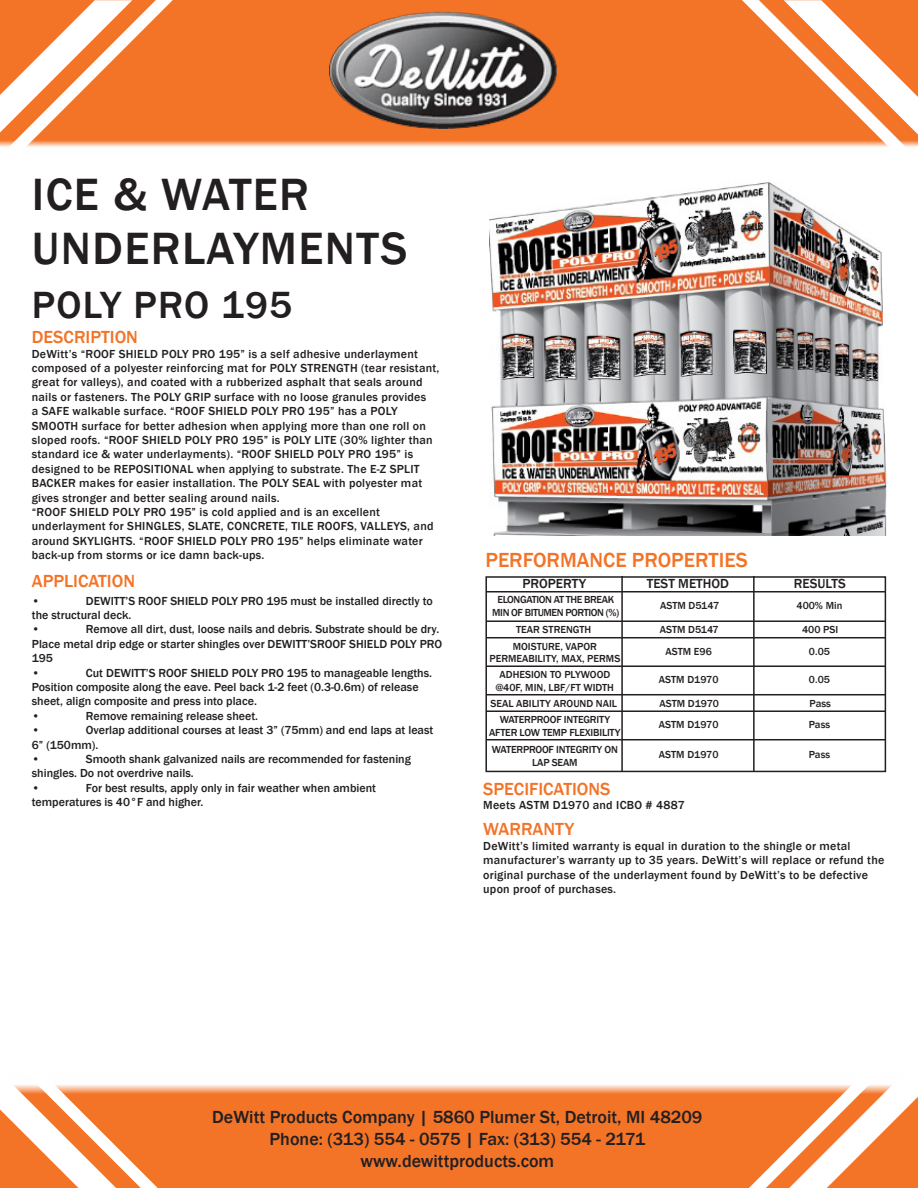
<style>
.page{position:relative;width:918px;height:1188px;background:#fff}
.page>*{position:absolute;margin:0;border:0;box-sizing:border-box;transform-origin:0 0}
.t1{font:500 46.5px/54px "Franklin Gothic";letter-spacing:.03em;color:#231f20}
.t2{font:500 39px "Franklin Gothic";letter-spacing:.03em;color:#231f20}
.t3{font:500 21px "Franklin Gothic";color:#f37327}
.t4{font:500 18px/21.6px "Franklin Gothic";color:#231f20;text-align:center}
.t5{font:500 18px "Franklin Gothic";color:#f37327}
.t6{font:500 13.5px "Franklin Gothic";color:#231f20}
.t7{font:500 12px/14.4px "Franklin Gothic";letter-spacing:.02em;color:#231f20}
.t8{font:500 12px/14.4px "Franklin Gothic";color:#231f20}
.t9{font:500 10.5px/12.6px "Franklin Gothic";color:#231f20;text-align:center}
.t10{font:500 10.5px/12.6px "Franklin Gothic";letter-spacing:-.02em;color:#231f20;text-align:center}
.t11{font:500 10.5px/12.6px "Franklin Gothic";letter-spacing:-.04em;color:#231f20;text-align:center}
</style>
<div class="page">
<svg style="left:217px;top:1085px;width:474px;height:103px;background:#f3782f"></svg>
<div style="left:0;top:0;width:918px;height:154px;background:#f37327"></div>
<svg style="left:0;top:0;width:256px;height:154px"></svg>
<svg style="left:658px;top:0;width:260px;height:154px"></svg>
<svg style="left:691px;top:1085px;width:227px;height:103px"></svg>
<svg style="left:0;top:1085px;width:217px;height:103px"></svg>
<img style="left:330px;top:12px;width:226px;height:117px">
<img style="left:490px;top:182px;width:396px;height:353px">
<div style="left:485px;top:576px;width:401px;height:196px;border:2px solid #231f20"></div>
<hr style="left:486px;top:591px;width:399px;height:2px;background:#231f20">
<hr style="left:621px;top:576px;width:2px;height:196px;background:#231f20">
<hr style="left:753px;top:576px;width:2px;height:196px;background:#231f20">
<hr style="left:486px;top:620px;width:399px;height:2px;background:#231f20">
<hr style="left:486px;top:637px;width:399px;height:1px;background:#231f20">
<hr style="left:486px;top:665px;width:399px;height:2px;background:#231f20">
<hr style="left:486px;top:694px;width:399px;height:1px;background:#231f20">
<hr style="left:486px;top:710px;width:399px;height:2px;background:#231f20">
<hr style="left:486px;top:739px;width:399px;height:1px;background:#231f20">
<p class="t1" style="left:32px;top:168px;width:377px">ICE &amp; WATER<br>UNDERLAYMENTS</p>
<p class="t2" style="left:32px;top:281px;width:262px">POLY PRO 195</p>
<p class="t5" style="left:32px;top:326px;width:108px">DESCRIPTION</p>
<p class="t7" style="left:32px;top:347px;width:409px">DeWitt’s “ROOF SHIELD POLY PRO 195” is a self adhesive underlayment composed of a polyester reinforcing mat for POLY STRENGTH (tear resistant, great for valleys), and coated with a rubberized asphalt that seals around nails or fasteners. The POLY GRIP surface with no loose granules provides<br>a SAFE walkable surface. “ROOF SHIELD POLY PRO 195” has a POLY SMOOTH surface for better adhesion when applying more than one roll on sloped roofs. “ROOF SHIELD POLY PRO 195” is POLY LITE (30% lighter than standard ice &amp; water underlayments). “ROOF SHIELD POLY PRO 195” is designed to be REPOSITIONAL when applying to substrate. The E-Z SPLIT BACKER makes for easier installation. The POLY SEAL with polyester mat gives stronger and better sealing around nails.<br>“ROOF SHIELD POLY PRO 195” is cold applied and is an excellent underlayment for SHINGLES, SLATE, CONCRETE, TILE ROOFS, VALLEYS, and around SKYLIGHTS. “ROOF SHIELD POLY PRO 195” helps eliminate water back-up from storms or ice damn back-ups.</p>
<p class="t5" style="left:32px;top:570px;width:105px">APPLICATION</p>
<p class="t7" style="left:32px;top:593px;width:10px">•</p>
<p class="t8" style="left:32px;top:593px;width:402px;text-indent:54px">DEWITT’S ROOF SHIELD POLY PRO 195 must be installed directly to the structural deck.<br>•</p>
<p class="t8" style="left:32px;top:622px;width:412px;text-indent:54px">Remove all dirt, dust, loose nails and debris. Substrate should be dry.<br>Place metal drip edge or starter shingles over DEWITT’SROOF SHIELD POLY PRO 195<br>•</p>
<p class="t8" style="left:32px;top:665px;width:402px;text-indent:54px">Cut DEWITT’S ROOF SHIELD POLY PRO 195 to manageable lengths.<br>Position composite along the eave. Peel back 1-2 feet (0.3-0.6m) of release sheet, align composite and press into place.<br>•</p>
<p class="t8" style="left:86px;top:709px;width:174px">Remove remaining release sheet.</p>
<p class="t8" style="left:32px;top:723px;width:403px;text-indent:54px">Overlap additional courses at least 3” (75mm) and end laps at least<br>6” (150mm).<br>•</p>
<p class="t7" style="left:32px;top:723px;width:10px">•</p>
<p class="t8" style="left:32px;top:752px;width:381px;text-indent:54px">Smooth shank galvanized nails are recommended for fastening shingles. Do not overdrive nails.<br>•</p>
<p class="t8" style="left:32px;top:781px;width:346px;text-indent:54px">For best results, apply only in fair weather when ambient temperatures is 40°F and higher.</p>
<p class="t3" style="left:485px;top:547px;width:264px">PERFORMANCE PROPERTIES</p>
<p class="t6" style="left:523px;top:576px;width:65px">PROPERTY</p>
<p class="t6" style="left:647px;top:576px;width:84px">TEST METHOD</p>
<p class="t6" style="left:794px;top:576px;width:53px">RESULTS</p>
<p class="t11" style="left:492px;top:594px;width:129px">ELONGATION AT THE BREAK<br>MIN OF BITUMEN PORTION (%)</p>
<p class="t9" style="left:660px;top:600px;width:61px">ASTM D5147</p>
<p class="t9" style="left:797px;top:600px;width:47px">400% Min</p>
<p class="t9" style="left:516px;top:624px;width:77px">TEAR STRENGTH</p>
<p class="t9" style="left:660px;top:624px;width:61px">ASTM D5147</p>
<p class="t9" style="left:802px;top:624px;width:38px">400 PSI</p>
<p class="t9" style="left:489px;top:640px;width:132px">MOISTURE, VAPOR<br>PERMEABILITY, MAX, PERMS</p>
<p class="t9" style="left:666px;top:645px;width:48px">ASTM E96</p>
<p class="t9" style="left:809px;top:645px;width:22px">0.05</p>
<p class="t9" style="left:496px;top:669px;width:120px">ADHESION TO PLYWOOD @40F, MIN, LBF/FT WIDTH</p>
<p class="t9" style="left:659px;top:674px;width:61px">ASTM D1970</p>
<p class="t9" style="left:809px;top:674px;width:22px">0.05</p>
<p class="t9" style="left:490px;top:697px;width:128px">SEAL ABILITY AROUND NAIL</p>
<p class="t9" style="left:659px;top:697px;width:61px">ASTM D1970</p>
<p class="t9" style="left:810px;top:697px;width:23px">Pass</p>
<p class="t10" style="left:489px;top:714px;width:133px">WATERPROOF INTEGRITY<br>AFTER LOW TEMP FLEXIBILITY</p>
<p class="t9" style="left:659px;top:719px;width:61px">ASTM D1970</p>
<p class="t9" style="left:809px;top:719px;width:23px">Pass</p>
<p class="t10" style="left:492px;top:744px;width:128px">WATERPROOF INTEGRITY ON<br>LAP SEAM</p>
<p class="t9" style="left:659px;top:749px;width:61px">ASTM D1970</p>
<p class="t9" style="left:809px;top:749px;width:23px">Pass</p>
<p class="t5" style="left:483px;top:778px;width:129px">SPECIFICATIONS</p>
<p class="t7" style="left:483px;top:798px;width:203px">Meets ASTM D1970 and ICBO # 4887</p>
<p class="t5" style="left:483px;top:818px;width:93px">WARRANTY</p>
<p class="t7" style="left:483px;top:839px;width:403px">DeWitt’s limited warranty is equal in duration to the shingle or metal manufacturer’s warranty up to 35 years. DeWitt’s will replace or refund the original purchase of the underlayment found by DeWitt’s to be defective upon proof of purchases.</p>
<p class="t4" style="left:212px;top:1107px;width:492px">DeWitt Products Company | 5860 Plumer St, Detroit, MI 48209<br>Phone: (313) 554 - 0575 | Fax: (313) 554 - 2171 www.dewittproducts.com</p>
</div>
